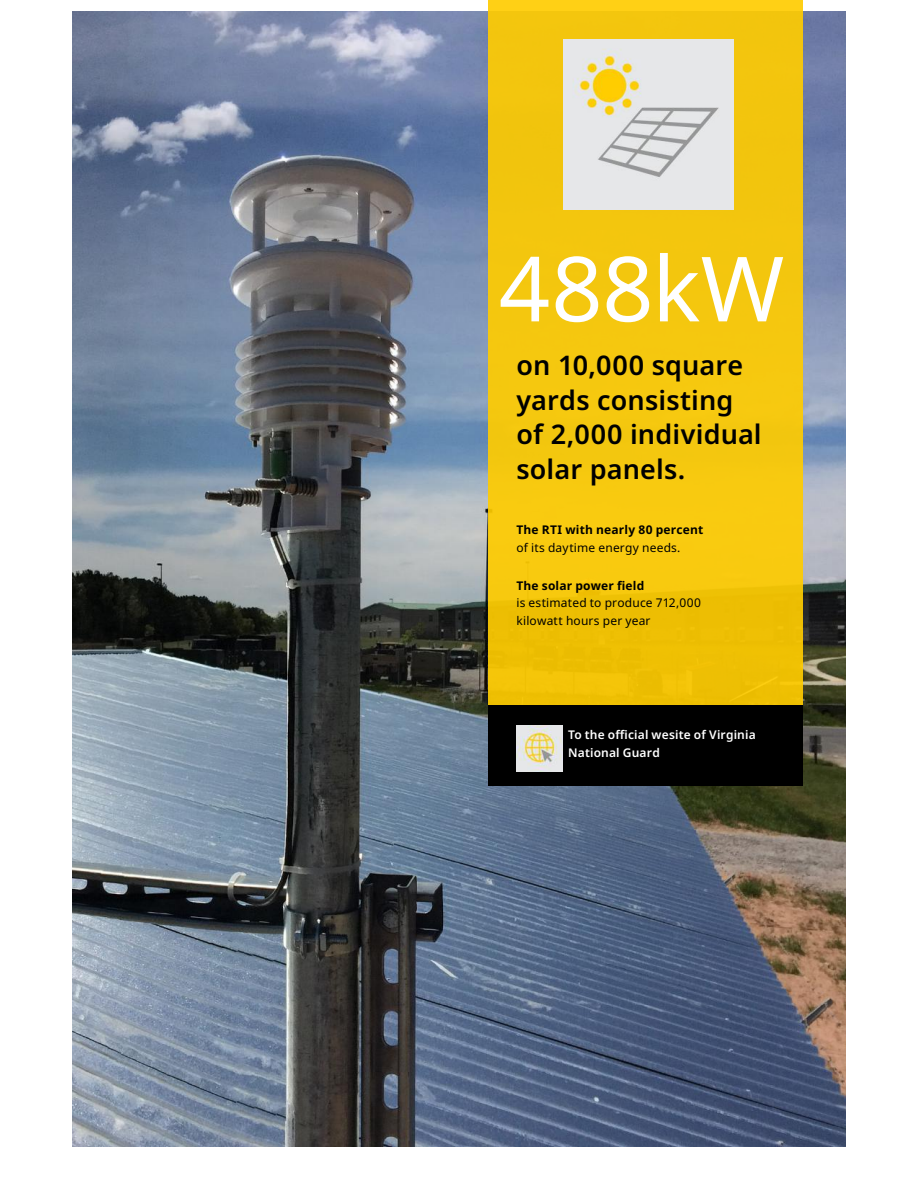
<style>
.page{position:relative;width:918px;height:1188px;background:#fff}
.page>*{position:absolute;margin:0;border:0;box-sizing:border-box;transform-origin:0 0}
.t1{font:90px "Noto Sans";color:#fff}
.t2{font:600 27px/34.5px "Noto Sans";letter-spacing:.005em;color:#000}
.t3{font:12px/18px "Noto Sans";letter-spacing:.015em;color:#000}
.t4{font:700 12px "Noto Sans";letter-spacing:.015em;color:#000}
.t5{font:600 12px/18px "Noto Sans";letter-spacing:.015em;color:#fff}
</style>
<div class="page">
<img style="left:72px;top:11px;width:774px;height:1135px">
<div style="left:488px;top:0;width:314px;height:705px;background:#f4c60e"></div>
<div style="left:488px;top:705px;width:314px;height:81px;background:#000"></div>
<img style="left:516px;top:726px;width:46px;height:46px">
<img style="left:563px;top:40px;width:170px;height:170px">
<h1 class="t1" style="left:499px;top:225px;width:287px">488kW</h1>
<h2 class="t2" style="left:516px;top:349px;width:247px">on 10,000 square yards consisting of 2,000 individual solar panels.</h2>
<p class="t4" style="left:516px;top:521px;width:188px">The RTI with nearly 80 percent</p>
<p class="t3" style="left:516px;top:538px;width:166px">of its daytime energy needs.</p>
<p class="t4" style="left:516px;top:577px;width:129px">The solar power field</p>
<p class="t3" style="left:516px;top:594px;width:186px">is estimated to produce 712,000 kilowatt hours per year</p>
<p class="t5" style="left:568px;top:726px;width:189px">To the official wesite of Virginia<br>National Guard</p>
</div>
